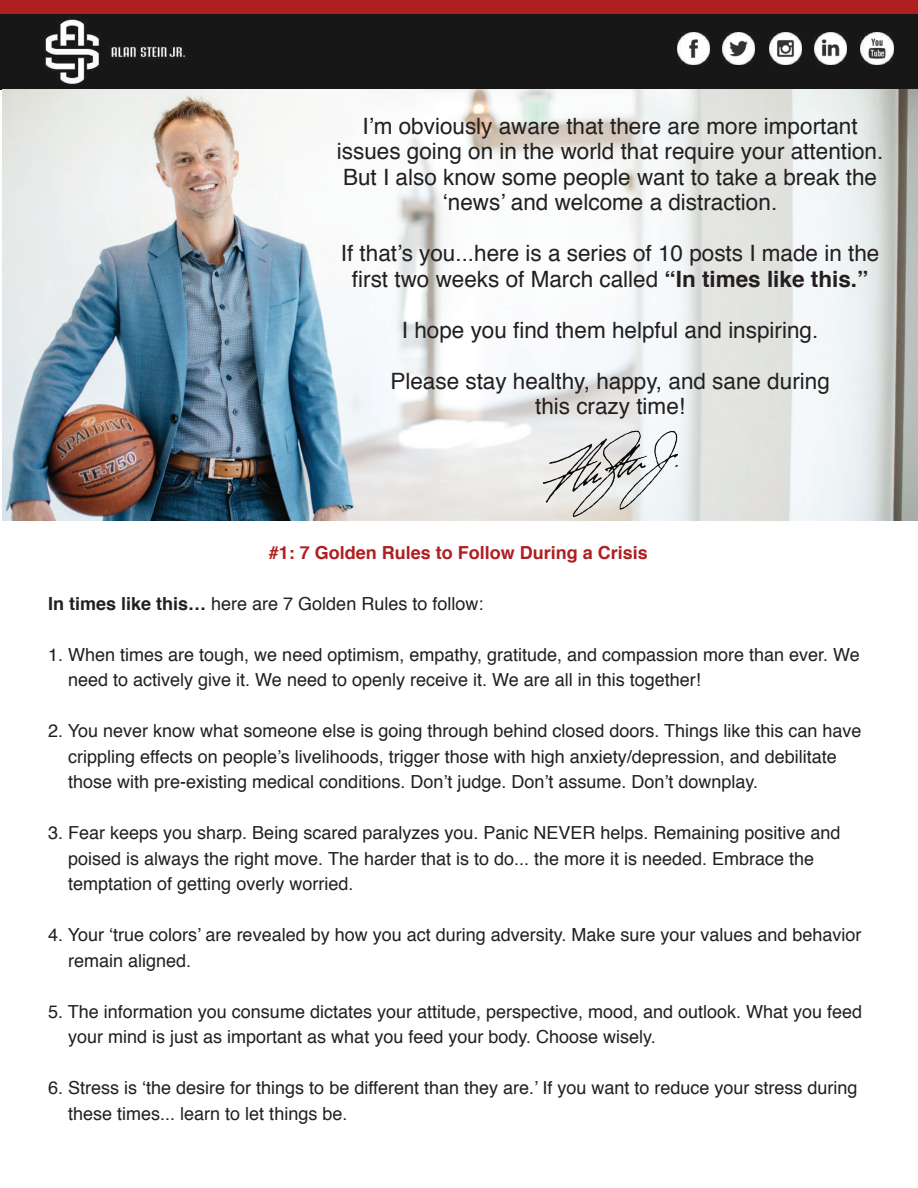
<style>
.page{position:relative;width:918px;height:1188px;background:#fff}
.page>*{position:absolute;margin:0;border:0;box-sizing:border-box;transform-origin:0 0}
.t1{font:22.5px/25.5px "Helvetica";color:#231f20;text-align:center}
.t2{font:18px/25.5px "Helvetica";color:#231f20}
.t3{font:700 18px "Helvetica";color:#af1f22}
.s1{font-weight:700}
</style>
<div class="page">
<div style="left:0;top:0;width:918px;height:90px;background:#181717"></div>
<div style="left:0;top:0;width:918px;height:13px;background:#af1f22"></div>
<img style="left:814px;top:32px;width:33px;height:33px">
<img style="left:861px;top:32px;width:32px;height:33px">
<img style="left:769px;top:32px;width:33px;height:33px">
<img style="left:723px;top:32px;width:32px;height:33px">
<img style="left:678px;top:32px;width:32px;height:33px">
<img style="left:36px;top:19px;width:159px;height:71px">
<img style="left:2px;top:90px;width:916px;height:430px">
<img style="left:486px;top:426px;width:257px;height:95px">
<p class="t1" style="left:337px;top:114px;width:548px">I’m obviously aware that there are more important issues going on in the world that require your attention.<br>But I also know some people want to take a break the ‘news’ and welcome a distraction.</p>
<p class="t1" style="left:341px;top:241px;width:540px">If that’s you...here is a series of 10 posts I made in the first two weeks of March called <span class="s1">“In times like this.”</span></p>
<p class="t1" style="left:402px;top:318px;width:418px">I hope you find them helpful and inspiring.</p>
<p class="t1" style="left:390px;top:369px;width:441px">Please stay healthy, happy, and sane during this crazy time!</p>
<p class="t3" style="left:269px;top:538px;width:381px">#1: 7 Golden Rules to Follow During a Crisis</p>
<p class="t2" style="left:48px;top:591px;width:437px"><span class="s1">In times like this…</span> here are 7 Golden Rules to follow:</p>
<p class="t2" style="left:68px;top:642px;width:793px;text-indent:-20px">1. When times are tough, we need optimism, empathy, gratitude, and compassion more than ever. We need to actively give it. We need to openly receive it. We are all in this together!</p>
<p class="t2" style="left:68px;top:719px;width:795px;text-indent:-20px">2. You never know what someone else is going through behind closed doors. Things like this can have crippling effects on people’s livelihoods, trigger those with high anxiety/depression, and debilitate those with pre-existing medical conditions. Don’t judge. Don’t assume. Don’t downplay.</p>
<p class="t2" style="left:68px;top:821px;width:774px;text-indent:-20px">3. Fear keeps you sharp. Being scared paralyzes you. Panic NEVER helps. Remaining positive and poised is always the right move. The harder that is to do... the more it is needed. Embrace the temptation of getting overly worried.</p>
<p class="t2" style="left:68px;top:923px;width:795px;text-indent:-20px">4. Your ‘true colors’ are revealed by how you act during adversity. Make sure your values and behavior remain aligned.</p>
<p class="t2" style="left:68px;top:999px;width:796px;text-indent:-20px">5. The information you consume dictates your attitude, perspective, mood, and outlook. What you feed your mind is just as important as what you feed your body. Choose wisely.</p>
<p class="t2" style="left:68px;top:1076px;width:791px;text-indent:-20px">6. Stress is ‘the desire for things to be different than they are.’ If you want to reduce your stress during these times... learn to let things be.</p>
</div>
